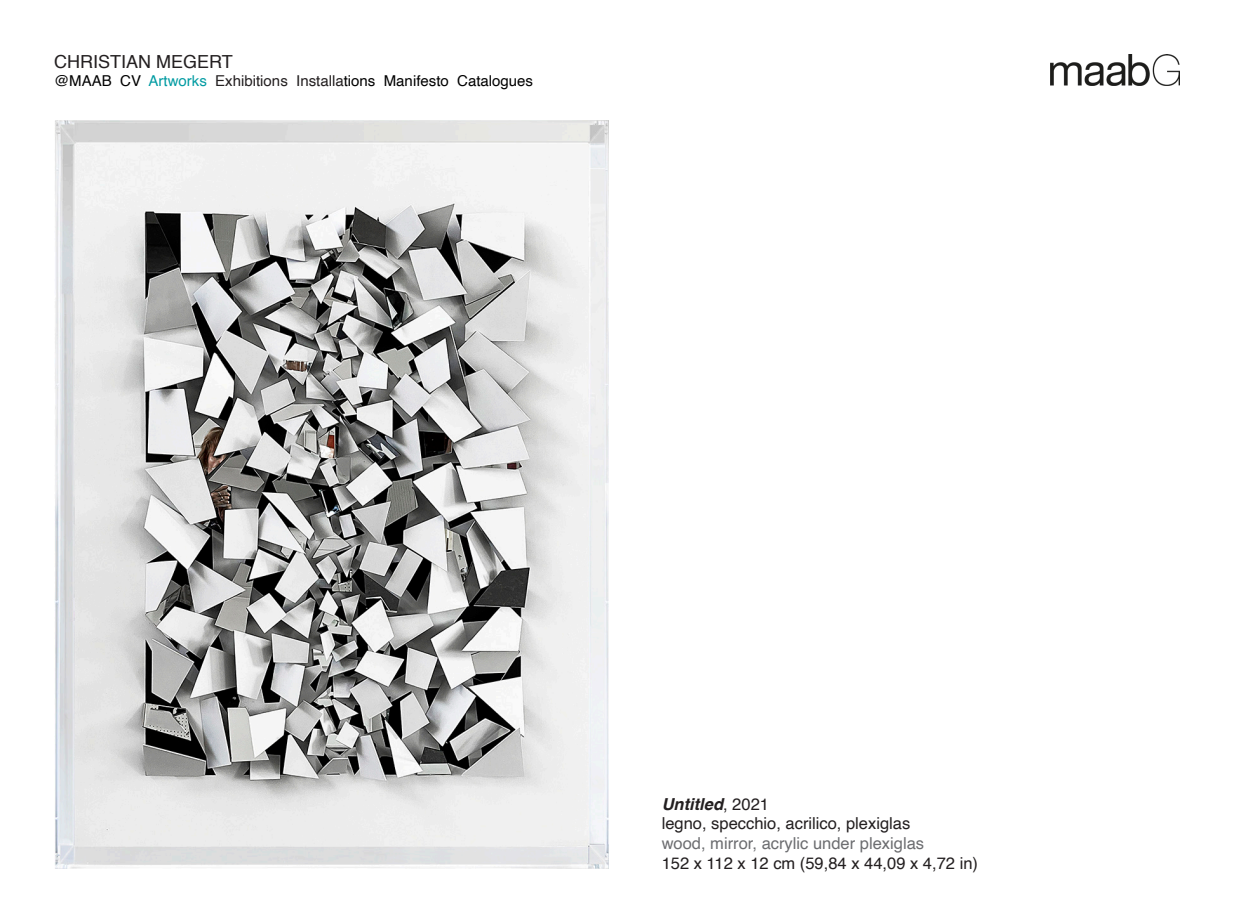
<style>
.page{position:relative;width:1234px;height:923px;background:#fff}
.page>*{position:absolute;margin:0;border:0;box-sizing:border-box;transform-origin:0 0}
.t1{font:18px "Helvetica";color:#231f20}
.t2{font:16.5px "Helvetica";color:#231f20}
.t3{font:16.5px "Helvetica";color:#6c6d70}
.t4{font:italic 700 16.5px "Helvetica";color:#231f20}
.t5{font:15px "Helvetica";color:#000}
.s1{color:#009ba2}
.s2{color:#231f20}
.s3{font-weight:400;font-style:normal}
</style>
<div class="page">
<img style="left:55px;top:120px;width:553px;height:749px">
<img style="left:1050px;top:54px;width:129px;height:31px">
<p class="t1" style="left:54px;top:47px;width:180px">CHRISTIAN MEGERT</p>
<p class="t5" style="left:54px;top:69px;width:480px">@MAAB CV <span class="s1">Artworks</span> <span class="s2">Exhibitions Installa</span>tions Manifesto Catalogues</p>
<p class="t4" style="left:661px;top:790px;width:109px">Untitled<span class="s3">, 2021</span></p>
<p class="t2" style="left:661px;top:811px;width:250px">legno, specchio, acrilico, plexiglas</p>
<p class="t3" style="left:661px;top:830px;width:264px">wood, mirror, acrylic under plexiglas</p>
<p class="t2" style="left:661px;top:850px;width:318px">152 x 112 x 12 cm (59,84 x 44,09 x 4,72 in)</p>
</div>
